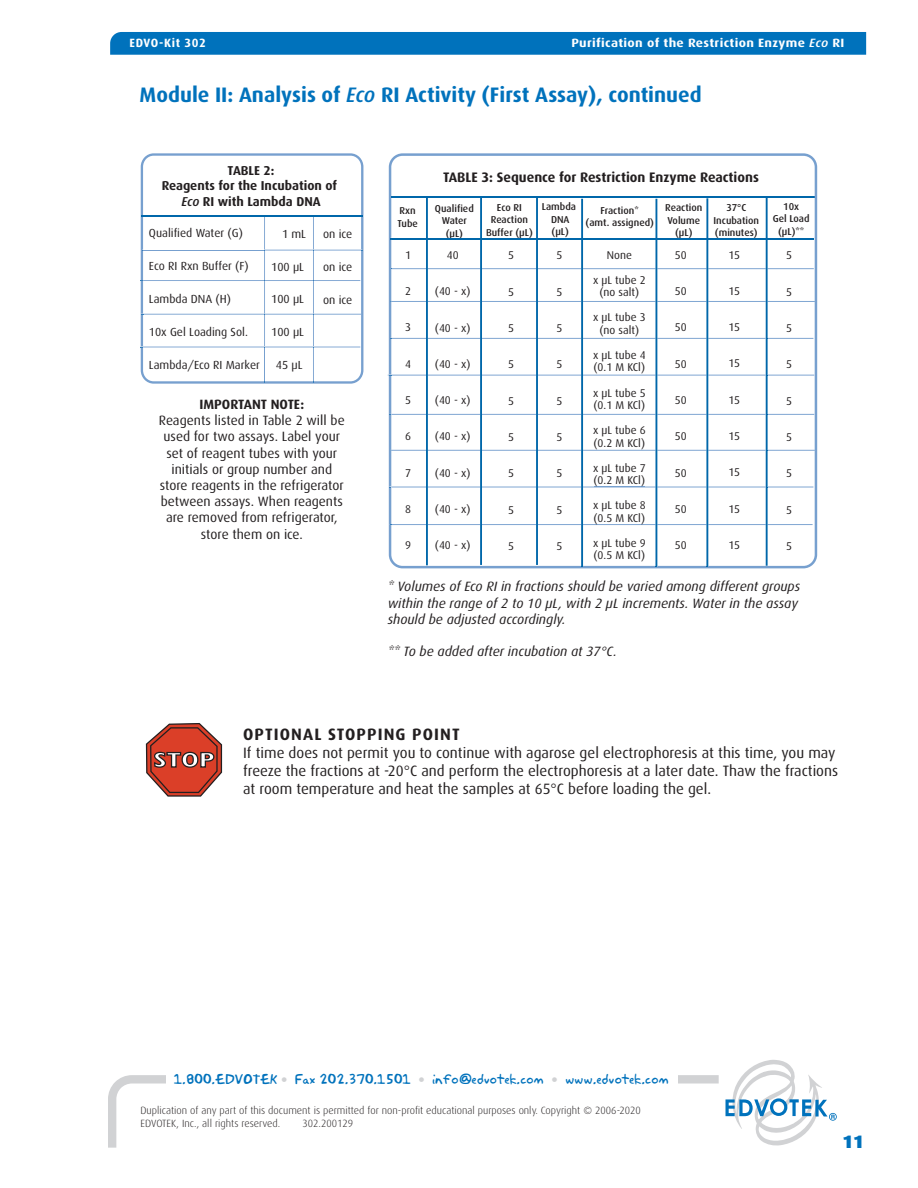
<style>
.page{position:relative;width:918px;height:1188px;background:#fff}
.page>*{position:absolute;margin:0;border:0;box-sizing:border-box;transform-origin:0 0}
.t1{font:700 21px "Dax";color:#0072bc}
.t2{font:900 18px "Dax";color:#0072bc}
.t3{font:700 16.5px "Dax";letter-spacing:.065em;color:#231f20}
.t4{font:15px/18px "Dax";color:#231f20}
.t5{font:700 13.8px "Dax";color:#231f20}
.t6{font:13.5px/16.2px "Dax";color:#231f20;text-align:center}
.t7{font:italic 13.5px/16.2px "Dax";color:#231f20}
.t8{font:700 13.5px "Dax";color:#231f20}
.t9{font:700 12.9px/15.5px "Dax";color:#231f20;text-align:center}
.t10{font:12.6px "Akbar Plain";color:#0072bc}
.t11{font:700 12px "Dax";letter-spacing:.025em;color:#fff;scale:1.1 1}
.t12{font:700 12px "Dax";letter-spacing:.05em;color:#fff}
.t13{font:11.7px "Dax";color:#231f20}
.t14{font:11.25px/12.6px "Dax";color:#231f20}
.t15{font:300 10.5px/12.6px "Dax";color:#231f20}
.t16{font:500 10.05px/12.6px "Dax";color:#231f20;text-align:center}
.s1{font-weight:500;font-style:italic}
.s2{color:#435d7b}
.s3{font-family:"Frutiger";font-weight:900;color:#d1d2d4}
</style>
<div class="page">
<svg style="left:141px;top:153px;width:222px;height:231px"></svg>
<hr style="left:314px;top:250px;width:47px;height:1px;background:#77a0cf">
<hr style="left:265px;top:250px;width:48px;height:1px;background:#77a0cf">
<hr style="left:143px;top:250px;width:121px;height:1px;background:#77a0cf">
<hr style="left:142px;top:215px;width:221px;height:2px;background:#0067aa">
<hr style="left:314px;top:280px;width:46px;height:1px;background:#77a0cf">
<hr style="left:265px;top:280px;width:48px;height:1px;background:#77a0cf">
<hr style="left:143px;top:280px;width:121px;height:1px;background:#77a0cf">
<hr style="left:314px;top:314px;width:47px;height:1px;background:#77a0cf">
<hr style="left:265px;top:314px;width:48px;height:1px;background:#77a0cf">
<hr style="left:143px;top:314px;width:121px;height:1px;background:#77a0cf">
<hr style="left:314px;top:347px;width:46px;height:1px;background:#77a0cf">
<hr style="left:265px;top:347px;width:48px;height:1px;background:#77a0cf">
<hr style="left:143px;top:347px;width:121px;height:1px;background:#77a0cf">
<hr style="left:264px;top:347px;width:1px;height:34px;background:#77a0cf">
<hr style="left:264px;top:217px;width:1px;height:33px;background:#77a0cf">
<hr style="left:264px;top:281px;width:1px;height:33px;background:#77a0cf">
<hr style="left:264px;top:315px;width:1px;height:32px;background:#77a0cf">
<svg style="left:264px;top:250px;width:1px;height:31px"></svg>
<hr style="left:313px;top:217px;width:1px;height:33px;background:#77a0cf">
<hr style="left:313px;top:281px;width:1px;height:33px;background:#77a0cf">
<hr style="left:313px;top:315px;width:1px;height:32px;background:#77a0cf">
<hr style="left:313px;top:347px;width:1px;height:34px;background:#77a0cf">
<svg style="left:313px;top:250px;width:1px;height:31px"></svg>
<svg style="left:389px;top:153px;width:428px;height:415px"></svg>
<svg style="left:389px;top:487px;width:317px;height:1px"></svg>
<svg style="left:145px;top:723px;width:78px;height:74px"></svg>
<svg style="left:108px;top:1075px;width:618px;height:73px"></svg>
<div style="left:166px;top:1067px;width:512px;height:25px;background:#fff"></div>
<svg style="left:726px;top:1060px;width:111px;height:86px"></svg>
<div style="left:110px;top:32px;width:756px;height:23px;background:#0072bc"></div>
<p class="t12" style="left:130px;top:36px;width:78px">EDVO-Kit 302</p>
<p class="t11" style="left:571px;top:36px;width:250px">Purification of the Restriction Enzyme <span class="s1">Eco</span> RI</p>
<h1 class="t1" style="left:140px;top:82px;width:564px">Module II: Analysis of <span class="s1">Eco</span> RI Activity (First Assay), continued</h1>
<p class="t9" style="left:162px;top:163px;width:177px">TABLE 2:<br>Reagents for the Incubation of<br><span class="s1">Eco</span> RI with Lambda DNA</p>
<p class="t13" style="left:282px;top:227px;width:26px">1 mL</p>
<p class="t13" style="left:271px;top:260px;width:34px">100 µL</p>
<p class="t13" style="left:271px;top:293px;width:34px">100 µL</p>
<p class="t13" style="left:271px;top:326px;width:34px">100 µL</p>
<p class="t13" style="left:276px;top:359px;width:28px">45 µL</p>
<p class="t13" style="left:149px;top:227px;width:96px">Qualified Water (G)</p>
<p class="t13" style="left:149px;top:260px;width:101px">Eco RI Rxn Buffer (F)</p>
<p class="t13" style="left:149px;top:293px;width:84px">Lambda DNA (H)</p>
<p class="t13" style="left:149px;top:325px;width:101px">10x Gel Loading Sol.</p>
<p class="t13" style="left:149px;top:358px;width:113px">Lambda/Eco RI Marker</p>
<p class="t13" style="left:323px;top:228px;width:31px">on ice</p>
<p class="t13" style="left:323px;top:260px;width:31px">on ice</p>
<p class="t13" style="left:323px;top:293px;width:31px">on ice</p>
<p class="t8" style="left:199px;top:397px;width:106px">IMPORTANT NOTE:</p>
<p class="t6" style="left:159px;top:413px;width:187px">Reagents listed in Table 2 will be used for two assays. Label your set of reagent tubes with your initials or group number and store reagents in the refrigerator between assays. When reagents are removed from refrigerator, store them on ice.</p>
<p class="t5" style="left:443px;top:170px;width:317px">TABLE 3: Sequence for Restriction Enzyme Reactions</p>
<p class="t16" style="left:398px;top:204px;width:22px;text-align:left">Rxn<br>Tube</p>
<p class="t16" style="left:542px;top:201px;width:36px">Lambda<br>DNA (µL)</p>
<p class="t16" style="left:773px;top:200px;width:38px">10x<br>Gel Load (µL)**</p>
<p class="t14" style="left:786px;top:249px;width:7px">5</p>
<p class="t14" style="left:786px;top:286px;width:7px">5</p>
<p class="t14" style="left:786px;top:322px;width:7px">5</p>
<p class="t14" style="left:786px;top:358px;width:7px">5</p>
<p class="t14" style="left:786px;top:395px;width:7px">5</p>
<p class="t14" style="left:786px;top:431px;width:7px">5</p>
<p class="t14" style="left:786px;top:467px;width:7px">5</p>
<p class="t14" style="left:786px;top:504px;width:7px">5</p>
<p class="t14" style="left:786px;top:540px;width:7px">5</p>
<p class="t16" style="left:486px;top:201px;width:48px">Eco RI<br>Reaction<br>Buffer (µL)</p>
<p class="t16" style="left:435px;top:202px;width:40px">Qualified<br>Water (µL)</p>
<p class="t16" style="left:586px;top:204px;width:70px">Fraction*<br>(amt. assigned)</p>
<p class="t16" style="left:665px;top:202px;width:39px">Reaction<br>Volume (µL)</p>
<p class="t16" style="left:714px;top:201px;width:47px">37°C<br>Incubation (minutes)</p>
<p class="t14" style="left:675px;top:249px;width:13px">50</p>
<p class="t14" style="left:675px;top:285px;width:13px">50</p>
<p class="t14" style="left:675px;top:321px;width:13px">50</p>
<p class="t14" style="left:675px;top:358px;width:13px">50</p>
<p class="t14" style="left:675px;top:394px;width:13px">50</p>
<p class="t14" style="left:675px;top:430px;width:13px">50</p>
<p class="t14" style="left:675px;top:466px;width:13px">50</p>
<p class="t14" style="left:675px;top:503px;width:13px">50</p>
<p class="t14" style="left:675px;top:539px;width:13px">50</p>
<p class="t7" style="left:388px;top:579px;width:414px">* Volumes of Eco RI in fractions should be varied among different groups within the range of 2 to 10 µL, with 2 µL increments. Water in the assay should be adjusted accordingly.</p>
<p class="t7" style="left:388px;top:644px;width:231px">** To be added after incubation at 37°C.</p>
<p class="t14" style="left:728px;top:248px;width:13px">15</p>
<p class="t14" style="left:728px;top:285px;width:13px">15</p>
<p class="t14" style="left:728px;top:321px;width:13px">15</p>
<p class="t14" style="left:728px;top:357px;width:13px">15</p>
<p class="t14" style="left:728px;top:394px;width:13px">15</p>
<p class="t14" style="left:728px;top:430px;width:13px">15</p>
<p class="t14" style="left:728px;top:466px;width:13px">15</p>
<p class="t14" style="left:728px;top:503px;width:13px">15</p>
<p class="t14" style="left:728px;top:539px;width:13px">15</p>
<p class="t14" style="left:447px;top:249px;width:13px">40</p>
<p class="t14" style="left:435px;top:285px;width:37px">(40 - x)</p>
<p class="t14" style="left:435px;top:321px;width:37px">(40 - x)</p>
<p class="t14" style="left:435px;top:358px;width:37px">(40 - x)</p>
<p class="t14" style="left:435px;top:394px;width:37px">(40 - x)</p>
<p class="t14" style="left:435px;top:430px;width:37px">(40 - x)</p>
<p class="t14" style="left:435px;top:467px;width:37px">(40 - x)</p>
<p class="t14" style="left:435px;top:503px;width:37px">(40 - x)</p>
<p class="t14" style="left:435px;top:539px;width:37px">(40 - x)</p>
<p class="t14" style="left:607px;top:249px;width:27px">None</p>
<p class="t14" style="left:593px;top:274px;width:54px;text-align:center">x µL tube 2 (no salt)</p>
<p class="t14" style="left:593px;top:311px;width:54px;text-align:center">x µL tube 3 (no salt)</p>
<p class="t14" style="left:593px;top:349px;width:54px">x µL tube 4 (0.1 M KCl)</p>
<p class="t14" style="left:593px;top:386px;width:54px">x µL tube 5 (0.1 M KCl)</p>
<p class="t14" style="left:593px;top:424px;width:54px">x µL tube 6 (0.2 M KCl)</p>
<p class="t14" style="left:593px;top:462px;width:54px">x µL tube 7 <span class="s2">(</span>0.2 M KCl<span class="s2">)</span></p>
<p class="t14" style="left:593px;top:499px;width:54px">x µL tube 8 (0.5 M KCl)</p>
<p class="t14" style="left:593px;top:537px;width:54px">x µL tube 9 (0.5 M KCl)</p>
<p class="t14" style="left:405px;top:249px;width:7px">1</p>
<p class="t14" style="left:405px;top:285px;width:7px">2</p>
<p class="t14" style="left:405px;top:321px;width:7px">3</p>
<p class="t14" style="left:405px;top:358px;width:7px">4</p>
<p class="t14" style="left:405px;top:394px;width:7px">5</p>
<p class="t14" style="left:405px;top:430px;width:7px">6</p>
<p class="t14" style="left:405px;top:467px;width:7px">7</p>
<p class="t14" style="left:405px;top:503px;width:7px">8</p>
<p class="t14" style="left:405px;top:539px;width:7px">9</p>
<p class="t14" style="left:557px;top:249px;width:7px">5</p>
<p class="t14" style="left:557px;top:286px;width:7px">5</p>
<p class="t14" style="left:557px;top:322px;width:7px">5</p>
<p class="t14" style="left:557px;top:358px;width:7px">5</p>
<p class="t14" style="left:557px;top:395px;width:7px">5</p>
<p class="t14" style="left:557px;top:431px;width:7px">5</p>
<p class="t14" style="left:557px;top:467px;width:7px">5</p>
<p class="t14" style="left:557px;top:504px;width:7px">5</p>
<p class="t14" style="left:557px;top:540px;width:7px">5</p>
<p class="t14" style="left:508px;top:249px;width:7px">5</p>
<p class="t14" style="left:508px;top:286px;width:7px">5</p>
<p class="t14" style="left:508px;top:322px;width:7px">5</p>
<p class="t14" style="left:508px;top:358px;width:7px">5</p>
<p class="t14" style="left:508px;top:395px;width:7px">5</p>
<p class="t14" style="left:508px;top:431px;width:7px">5</p>
<p class="t14" style="left:508px;top:467px;width:7px">5</p>
<p class="t14" style="left:508px;top:504px;width:7px">5</p>
<p class="t14" style="left:508px;top:540px;width:7px">5</p>
<h3 class="t3" style="left:243px;top:725px;width:218px">OPTIONAL STOPPING POINT</h3>
<p class="t4" style="left:243px;top:744px;width:597px">If time does not permit you to continue with agarose gel electrophoresis at this time, you may freeze the fractions at -20°C and perform the electrophoresis at a later date. Thaw the fractions at room temperature and heat the samples at 65°C before loading the gel.</p>
<p class="t10" style="left:174px;top:1069px;width:497px">1.800.EDVOTEK <span class="s3">•</span> Fax 202.370.1501 <span class="s3">•</span> info@edvotek.com <span class="s3">•</span> www.edvotek.com</p>
<p class="t15" style="left:141px;top:1105px;width:502px">Duplication of any part of this document is permitted for non-profit educational purposes only. Copyright © 2006-2020<br>EDVOTEK, Inc., all rights reserved.</p>
<p class="t15" style="left:303px;top:1117px;width:52px">302.200129</p>
<h2 class="t2" style="left:842px;top:1131px;width:23px">11</h2>
</div>
